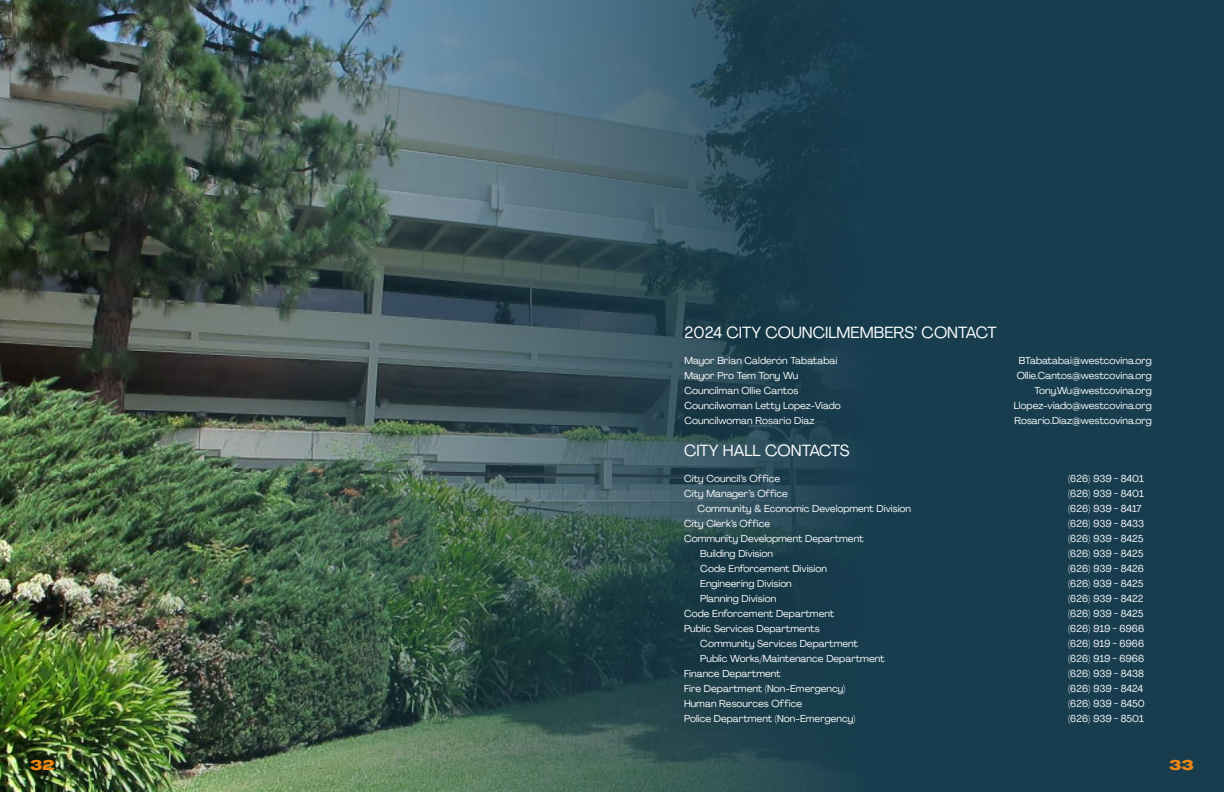
<style>
.page{position:relative;width:1224px;height:792px;background:#fff}
.page>*{position:absolute;margin:0;border:0;box-sizing:border-box;transform-origin:0 0}
.t1{font:16px "Agrandir";color:#fff}
.t2{font:800 14px "Agrandir Grand";color:#ed8712}
.t3{font:10px/15px "Agrandir";color:#fff}
</style>
<div class="page">
<img style="left:0;top:0;width:1224px;height:792px">
<h1 class="t1" style="left:684px;top:322px;width:314px">2024 CITY COUNCILMEMBERS’ CONTACT</h1>
<p class="t3" style="left:684px;top:353px;width:158px">Mayor Brian Calderón Tabatabai<br>Mayor Pro Tem Tony Wu<br>Councilman Ollie Cantos<br>Councilwoman Letty Lopez-Viado<br>Councilwoman Rosario Diaz</p>
<p class="t3" style="left:1014px;top:353px;width:140px;text-align:right">BTabatabai@westcovina.org<br>Ollie.Cantos@westcovina.org<br>Tony.Wu@westcovina.org<br>Llopez-viado@westcovina.org<br>Rosario.Diaz@westcovina.org</p>
<h1 class="t1" style="left:684px;top:441px;width:167px">CITY HALL CONTACTS</h1>
<p class="t3" style="left:684px;top:471px;width:98px">City Council’s Office</p>
<p class="t3" style="left:684px;top:486px;width:105px">City Manager’s Office</p>
<p class="t3" style="left:698px;top:501px;width:215px">Community &amp; Economic Development Division</p>
<p class="t3" style="left:684px;top:516px;width:88px">City Clerk’s Office</p>
<p class="t3" style="left:684px;top:531px;width:181px">Community Development Department</p>
<p class="t3" style="left:700px;top:546px;width:74px">Building Division</p>
<p class="t3" style="left:700px;top:561px;width:128px">Code Enforcement Division</p>
<p class="t3" style="left:700px;top:576px;width:93px">Engineering Division</p>
<p class="t3" style="left:700px;top:591px;width:77px">Planning Division</p>
<p class="t3" style="left:684px;top:606px;width:152px">Code Enforcement Department</p>
<p class="t3" style="left:684px;top:621px;width:137px">Public Services Departments</p>
<p class="t3" style="left:700px;top:636px;width:159px">Community Services Department</p>
<p class="t3" style="left:700px;top:651px;width:186px">Public Works/Maintenance Department</p>
<p class="t3" style="left:684px;top:666px;width:98px">Finance Department</p>
<p class="t3" style="left:684px;top:681px;width:163px">Fire Department (Non-Emergency)</p>
<p class="t3" style="left:684px;top:696px;width:120px">Human Resources Office</p>
<p class="t3" style="left:684px;top:711px;width:173px">Police Department (Non-Emergency)</p>
<p class="t3" style="left:1068px;top:471px;width:78px">(626) 939 - 8401 (626) 939 - 8401 (626) 939 - 8417 (626) 939 - 8433 (626) 939 - 8425 (626) 939 - 8425 (626) 939 - 8426 (626) 939 - 8425 (626) 939 - 8422 (626) 939 - 8425 (626) 919 - 6966 (626) 919 - 6966 (626) 919 - 6966 (626) 939 - 8438 (626) 939 - 8424 (626) 939 - 8450 (626) 939 - 8501</p>
<h2 class="t2" style="left:30px;top:757px;width:26px">32</h2>
<h2 class="t2" style="left:1169px;top:757px;width:26px">33</h2>
</div>
